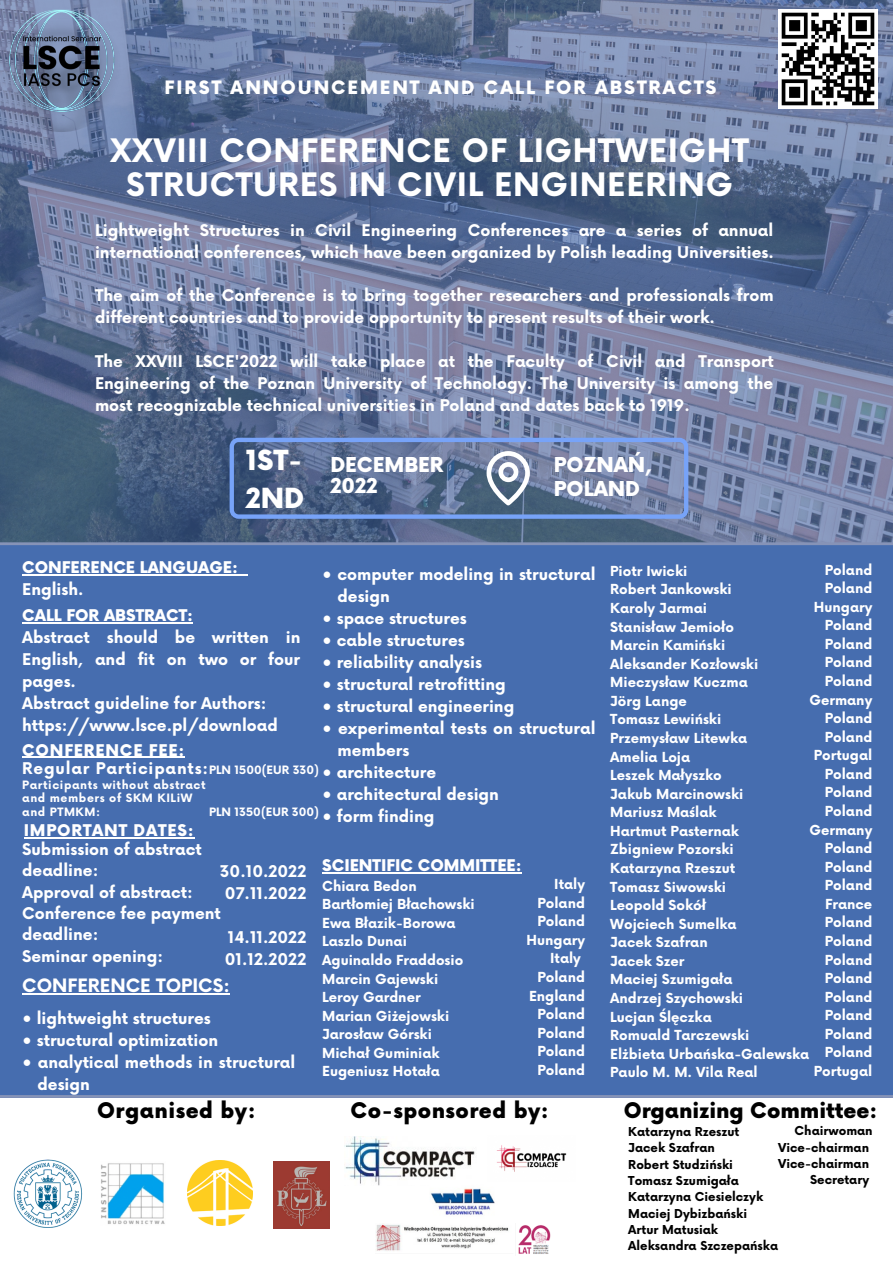
<style>
.page{position:relative;width:893px;height:1263px;background:#fff}
.page>*{position:absolute;margin:0;border:0;box-sizing:border-box;transform-origin:0 0}
.t1{font:700 31.5px/34.3px "Now";letter-spacing:.025em;color:#fff;text-align:center}
.t2{font:900 27px/37.7px "Now";color:#fff}
.t3{font:900 21px "Now";letter-spacing:.025em;color:#000}
.t4{font:900 21px "Now";color:#000}
.t5{font:900 20.02px/21.5px "Now";color:#fff}
.t6{font:900 18px "Now";letter-spacing:.11em;color:#fff}
.t7{font:700 18px "Now";color:#fff}
.t8{font:700 15.75px/22px "Now";color:#fff}
.t9{font:900 15.75px "Now";color:#fff}
.t10{font:700 15.75px "Now";letter-spacing:.055em;color:#fff}
.t11{font:900 15.75px "Now";letter-spacing:.05em;color:#fff}
.t12{font:900 15.75px "Now";letter-spacing:.055em;color:#fff}
.t13{font:700 13.5px/18.6px "Now";color:#fff}
.t14{font:700 12px/16.4px "Now";color:#000}
.t15{font:700 11.25px/13.5px "Now";letter-spacing:.05em;color:#fff}
.t16{font:700 11.25px "Now";color:#fff}
.s1{color:#466daf}
</style>
<div class="page">
<svg style="left:0;top:0;width:181px;height:542px;background:#586c8e"></svg>
<img style="left:181px;top:0;width:712px;height:542px">
<div style="left:0;top:545px;width:893px;height:550px;background:#466daf"></div>
<img style="left:0;top:9px;width:123px;height:123px;border-radius:50%">
<img style="left:778px;top:9px;width:99px;height:99px">
<hr style="left:0;top:1095px;width:893px;height:3px;background:#8693b7">
<img style="left:274px;top:1161px;width:55px;height:67px">
<img style="left:13px;top:1159px;width:70px;height:69px">
<img style="left:187px;top:1161px;width:65px;height:64px">
<img style="left:101px;top:1163px;width:64px;height:61px">
<img style="left:496px;top:1145px;width:71px;height:27px">
<img style="left:344px;top:1137px;width:131px;height:48px">
<svg style="left:230px;top:438px;width:458px;height:81px;background:#657aa1"></svg>
<hr style="left:322px;top:872px;width:199px;height:1px;background:#fff">
<hr style="left:24px;top:837px;width:171px;height:2px;background:#fff">
<hr style="left:22px;top:622px;width:171px;height:2px;background:#fff">
<hr style="left:22px;top:574px;width:216px;height:1px;background:#fff">
<hr style="left:22px;top:993px;width:208px;height:2px;background:#fff">
<hr style="left:22px;top:757px;width:163px;height:1px;background:#fff">
<hr style="left:0;top:542px;width:893px;height:3px;background:#8693b7">
<img style="left:430px;top:1188px;width:65px;height:27px">
<img style="left:375px;top:1224px;width:176px;height:30px">
<p class="t6" style="left:165px;top:78px;width:553px">FIRST ANNOUNCEMENT AND CALL FOR ABSTRACTS</p>
<h1 class="t1" style="left:110px;top:135px;width:640px">XXVIII CONFERENCE OF LIGHTWEIGHT<br>STRUCTURES IN CIVIL ENGINEERING</h1>
<p class="t8" style="left:95px;top:220px;width:680px">Lightweight Structures in Civil Engineering Conferences are a series of annual international conferences, which have been organized by Polish leading Universities.</p>
<p class="t8" style="left:95px;top:286px;width:680px">The aim of the Conference is to bring together researchers and professionals from different countries and to provide opportunity to present results of their work.</p>
<p class="t8" style="left:95px;top:352px;width:680px;text-align:justify">The XXVIII LSCE'2022 will take place at the Faculty of Civil and Transport Engineering of the Poznan University of Technology. The University is among the most recognizable technical universities in Poland and dates back to 1919.</p>
<h2 class="t2" style="left:246px;top:443px;width:60px">1ST-<br>2ND</h2>
<p class="t5" style="left:330px;top:455px;width:115px">DECEMBER<br>2022</p>
<p class="t5" style="left:554px;top:454px;width:100px;line-height:23.9px">POZNAŃ,<br>POLAND</p>
<p class="t9" style="left:22px;top:559px;width:217px">CONFERENCE LANGUAGE:</p>
<p class="t8" style="left:22px;top:579px;width:63px">English.</p>
<p class="t8" style="left:322px;top:565px;width:275px">• computer modeling in structural <span class="s1">a</span> design</p>
<p class="t8" style="left:322px;top:608px;width:146px">• space structures</p>
<p class="t8" style="left:322px;top:630px;width:144px">• cable structures</p>
<p class="t8" style="left:322px;top:652px;width:161px">• reliability analysis</p>
<p class="t8" style="left:322px;top:674px;width:185px">• structural retrofitting</p>
<p class="t8" style="left:322px;top:696px;width:194px">• structural engineering</p>
<p class="t8" style="left:322px;top:718px;width:275px">• experimental tests on structural <span class="s1">a</span> members</p>
<p class="t8" style="left:322px;top:762px;width:115px">• architecture</p>
<p class="t8" style="left:322px;top:784px;width:178px">• architectural design</p>
<p class="t8" style="left:322px;top:806px;width:114px">• form finding</p>
<p class="t9" style="left:22px;top:607px;width:172px">CALL FOR ABSTRACT:</p>
<p class="t8" style="left:22px;top:628px;width:280px">Abstract should be written in<br>English, and fit on two or four pages.<br>Abstract guideline for Authors: https://www.lsce.pl/download</p>
<p class="t12" style="left:22px;top:741px;width:164px">CONFERENCE FEE:</p>
<p class="t10" style="left:22px;top:760px;width:187px">Regular Participants:</p>
<p class="t15" style="left:22px;top:779px;width:185px">Participants without abstract and members of SKM KILiW and PTMKM:</p>
<p class="t16" style="left:209px;top:764px;width:112px">PLN 1500(EUR 330)</p>
<p class="t16" style="left:209px;top:806px;width:112px">PLN 1350(EUR 300)</p>
<p class="t11" style="left:24px;top:822px;width:172px">IMPORTANT DATES:</p>
<p class="t8" style="left:22px;top:839px;width:200px;line-height:21.4px">Submission of abstract deadline:<br>Approval of abstract:<br>Conference fee payment deadline:<br>Seminar opening:</p>
<p class="t9" style="left:322px;top:857px;width:201px">SCIENTIFIC COMMITTEE:</p>
<p class="t13" style="left:322px;top:877px;width:154px">Chiara Bedon<br>Bartłomiej Błachowski<br>Ewa Błazik-Borowa<br>Laszlo Dunai<br>Aguinaldo Fraddosio<br>Marcin Gajewski<br>Leroy Gardner<br>Marian Giżejowski<br>Jarosław Górski<br>Michał Guminiak<br>Eugeniusz Hotała</p>
<p class="t13" style="left:554px;top:876px;width:32px">Italy</p>
<p class="t8" style="left:220px;top:861px;width:88px;text-align:center">30.10.2022<br>07.11.2022</p>
<p class="t8" style="left:225px;top:927px;width:83px">14.11.2022<br>01.12.2022</p>
<p class="t13" style="left:537px;top:894px;width:49px">Poland</p>
<p class="t13" style="left:537px;top:913px;width:49px">Poland</p>
<p class="t13" style="left:526px;top:931px;width:60px">Hungary</p>
<p class="t13" style="left:550px;top:950px;width:32px">Italy</p>
<p class="t13" style="left:537px;top:969px;width:49px">Poland</p>
<p class="t13" style="left:529px;top:987px;width:57px">England</p>
<p class="t13" style="left:537px;top:1006px;width:49px">Poland</p>
<p class="t13" style="left:537px;top:1024px;width:49px">Poland</p>
<p class="t13" style="left:537px;top:1043px;width:49px">Poland</p>
<p class="t13" style="left:537px;top:1061px;width:49px">Poland</p>
<h3 class="t3" style="left:350px;top:1099px;width:200px">Co-sponsored by:</h3>
<p class="t7" style="left:22px;top:976px;width:209px">CONFERENCE TOPICS:</p>
<p class="t8" style="left:22px;top:1008px;width:190px">• lightweight structures</p>
<p class="t8" style="left:22px;top:1030px;width:197px">• structural optimization</p>
<p class="t8" style="left:22px;top:1052px;width:275px">• analytical methods in structural <span class="s1">a</span> design</p>
<h3 class="t3" style="left:97px;top:1099px;width:160px">Organised by:</h3>
<p class="t13" style="left:610px;top:562px;width:200px">Piotr Iwicki<br>Robert Jankowski<br>Karoly Jarmai<br>Stanisław Jemioło<br>Marcin Kamiński<br>Aleksander Kozłowski<br>Mieczysław Kuczma<br>Jörg Lange<br>Tomasz Lewiński<br>Przemysław Litewka<br>Amelia Loja<br>Leszek Małyszko<br>Jakub Marcinowski<br>Mariusz Maślak<br>Hartmut Pasternak<br>Zbigniew Pozorski<br>Katarzyna Rzeszut<br>Tomasz Siwowski<br>Leopold Sokół<br>Wojciech Sumelka<br>Jacek Szafran<br>Jacek Szer<br>Maciej Szumigała<br>Andrzej Szychowski<br>Lucjan Ślęczka<br>Romuald Tarczewski<br>Elżbieta Urbańska-Galewska<br>Paulo M. M. Vila Real</p>
<p class="t13" style="left:809px;top:561px;width:64px;text-align:right">Poland<br>Poland<br>Hungary<br>Poland<br>Poland<br>Poland<br>Poland<br>Germany<br>Poland<br>Poland<br>Portugal<br>Poland<br>Poland<br>Poland<br>Germany<br>Poland<br>Poland<br>Poland<br>France<br>Poland<br>Poland<br>Poland<br>Poland<br>Poland<br>Poland<br>Poland<br>Poland<br>Portugal</p>
<h3 class="t4" style="left:624px;top:1099px;width:255px">Organizing Committee:</h3>
<p class="t14" style="left:628px;top:1124px;width:151px">Katarzyna Rzeszut<br>Jacek Szafran<br>Robert Studziński<br>Tomasz Szumigała<br>Katarzyna Ciesielczyk<br>Maciej Dybizbański<br>Artur Matusiak<br>Aleksandra Szczepańska</p>
<p class="t14" style="left:778px;top:1123px;width:96px;text-align:right">Chairwoman<br>Vice-chairman<br>Vice-chairman<br>Secretary</p>
</div>
